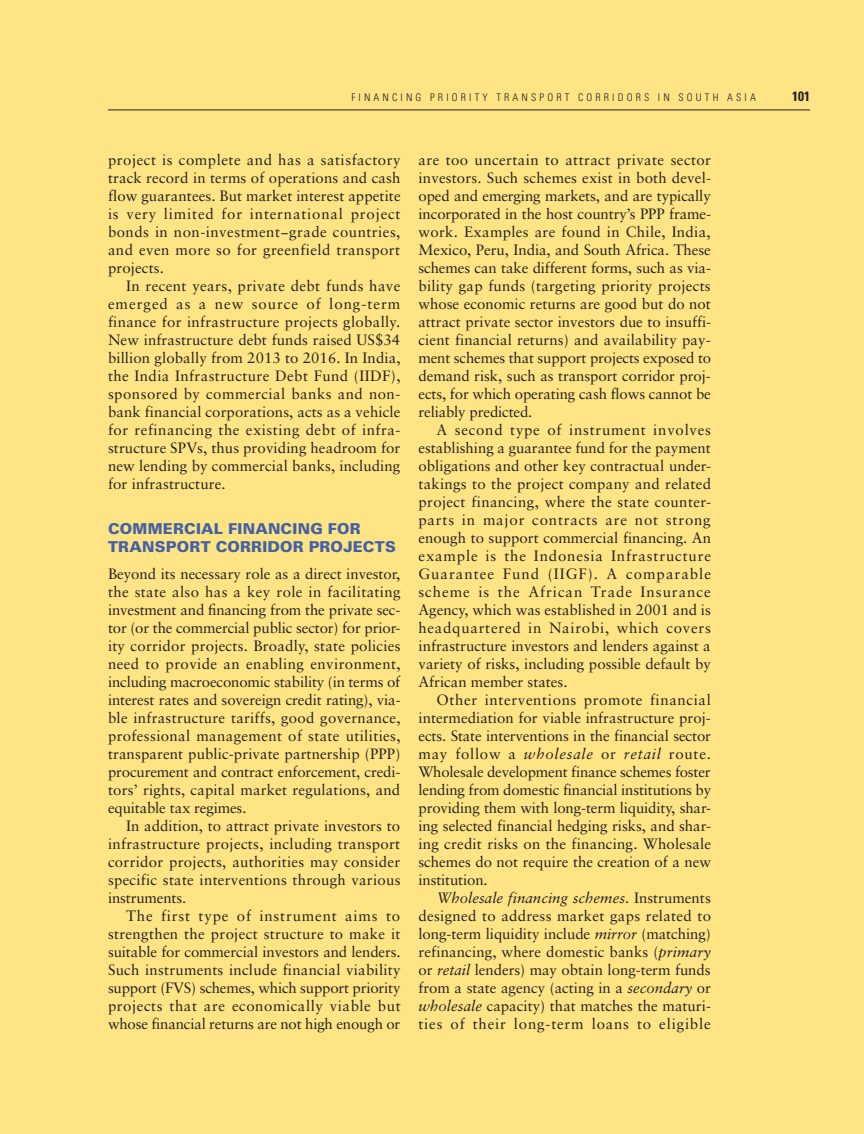
<style>
.page{position:relative;width:864px;height:1134px;background:#ffe485}
.page>*{position:absolute;margin:0;border:0;box-sizing:border-box;transform-origin:0 0}
.t1{font:15px/18px "Sabon";color:#231f20;text-align:justify}
.t2{font:900 15px/18px "Univers";letter-spacing:.015em;color:#4461a4}
.t3{font:700 condensed 13.5px "Univers";color:#231f20}
.t4{font:300 condensed 10.5px "Univers";letter-spacing:.3em;color:#231f20}
.s1{font-style:italic}
</style>
<div class="page">
<hr style="left:108px;top:110px;width:702px;height:1px;background:#231f20">
<p class="t4" style="left:351px;top:91px;width:405px">FINA NC ING PRIORITY TRA NSPORT CORRIDORS IN SOUTH ASIA</p>
<p class="t3" style="left:792px;top:88px;width:19px">101</p>
<p class="t1" style="left:108px;top:150px;width:294px">project is complete and has a satisfactory track record in terms of operations and cash flow guarantees. But market interest appetite is very limited for international project bonds in non-investment−grade countries, and even more so for greenfield transport projects.</p>
<p class="t1" style="left:108px;top:276px;width:294px;text-indent:18px">In recent years, private debt funds have emerged as a new source of long-term finance for infrastructure projects globally.<br>New infrastructure debt funds raised US$34 billion globally from 2013 to 2016. In India, the India Infrastructure Debt Fund (IIDF), sponsored by commercial banks and non&shy;bank financial corporations, acts as a vehicle for refinancing the existing debt of infra&shy;structure SPVs, thus providing headroom for new lending by commercial banks, including for infrastructure.</p>
<p class="t2" style="left:108px;top:519px;width:289px">COMMERCIAL FINANCING FOR<br>TRANSPORT CORRIDOR PROJECTS</p>
<p class="t1" style="left:108px;top:564px;width:294px">Beyond its necessary role as a direct investor, the state also has a key role in facilitating investment and financing from the private sec&shy;tor (or the commercial public sector) for prior&shy;ity corridor projects. Broadly, state policies need to provide an enabling environment, including macroeconomic stability (in terms of interest rates and sovereign credit rating), via&shy;ble infrastructure tariffs, good governance, professional management of state utilities, transparent public-private partnership (PPP) procurement and contract enforcement, credi&shy;tors’ rights, capital market regulations, and equitable tax regimes.</p>
<p class="t1" style="left:108px;top:816px;width:294px;text-indent:18px">In addition, to attract private investors to infrastructure projects, including transport corridor projects, authorities may consider specific state interventions through various instruments.</p>
<p class="t1" style="left:108px;top:906px;width:294px;text-indent:18px">The first type of instrument aims to strengthen the project structure to make it suitable for commercial investors and lenders.<br>Such instruments include financial viability support (FVS) schemes, which support priority projects that are economically viable but whose financial returns are not high enough or</p>
<p class="t1" style="left:418px;top:150px;width:294px">are too uncertain to attract private sector investors. Such schemes exist in both devel&shy;oped and emerging markets, and are typically incorporated in the host country’s PPP frame&shy;work. Examples are found in Chile, India, Mexico, Peru, India, and South Africa. These schemes can take different forms, such as via&shy;bility gap funds (targeting priority projects whose economic returns are good but do not attract private sector investors due to insuffi&shy;cient financial returns) and availability pay&shy;ment schemes that support projects exposed to demand risk, such as transport corridor proj&shy;ects, for which operating cash flows cannot be reliably predicted.</p>
<p class="t1" style="left:418px;top:420px;width:294px;text-indent:18px">A second type of instrument involves establishing a guarantee fund for the payment obligations and other key contractual under&shy;takings to the project company and related project financing, where the state counter&shy;parts in major contracts are not strong enough to support commercial financing. An example is the Indonesia Infrastructure Guarantee Fund (IIGF). A comparable scheme is the African Trade Insurance Agency, which was established in 2001 and is headquartered in Nairobi, which covers infrastructure investors and lenders against a variety of risks, including possible default by African member states.</p>
<p class="t1" style="left:418px;top:690px;width:294px;text-indent:18px">Other interventions promote financial intermediation for viable infrastructure proj&shy;ects. State interventions in the financial sector may follow a <span class="s1">wholesale</span> or <span class="s1">retail</span> route.<br>Wholesale development finance schemes foster lending from domestic financial institutions by providing them with long-term liquidity, shar&shy;ing selected financial hedging risks, and shar&shy;ing credit risks on the financing. Wholesale schemes do not require the creation of a new institution.</p>
<p class="t1" style="left:418px;top:888px;width:294px;text-indent:18px"><span class="s1">Wholesale financing schemes</span>. Instruments designed to address market gaps related to long-term liquidity include <span class="s1">mirror</span> (matching) refinancing, where domestic banks (<span class="s1">primary </span>or <span class="s1">retail</span> lenders) may obtain long-term funds from a state agency (acting in a <span class="s1">secondary</span> or <span class="s1">wholesale</span> capacity) that matches the maturi&shy;ties of their long-term loans to eligible</p>
</div>
